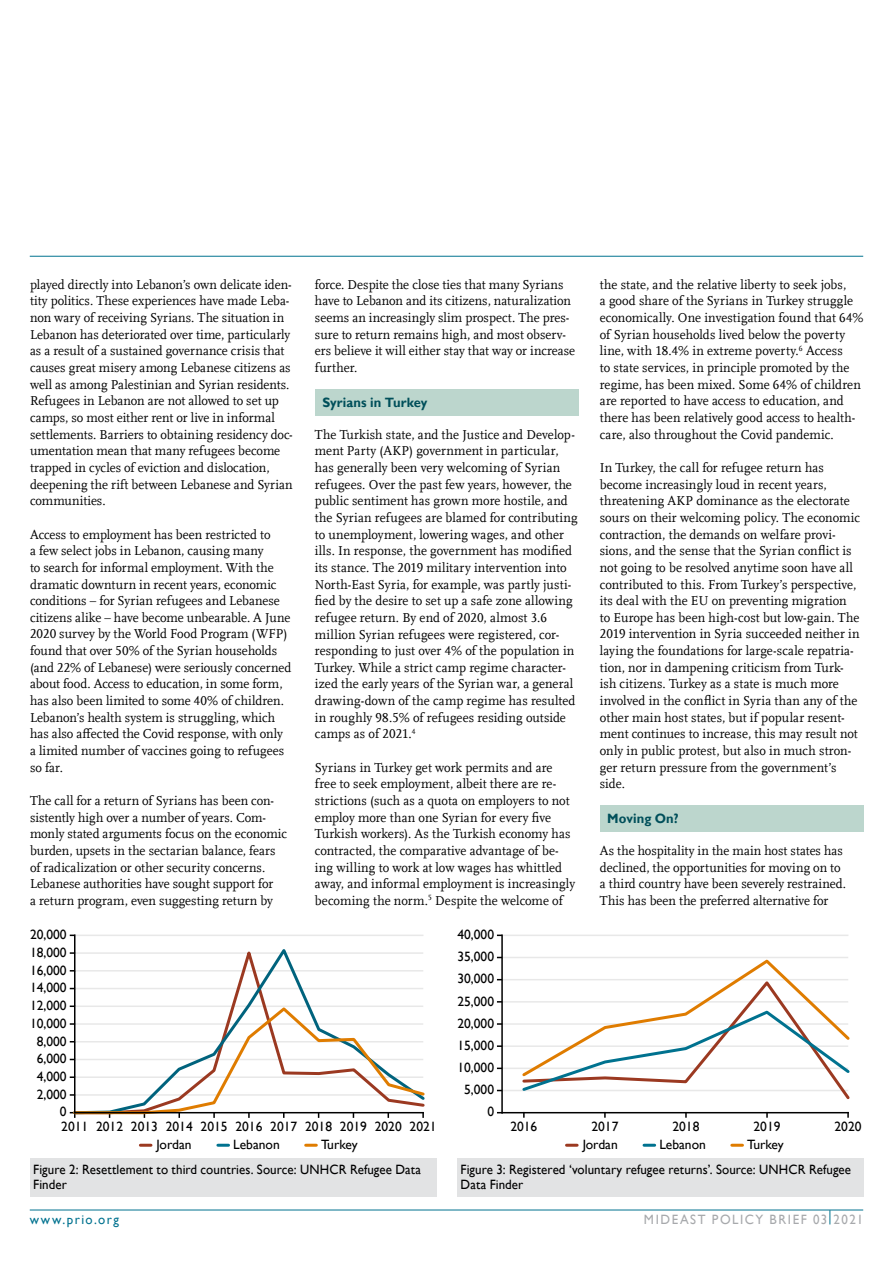
<style>
.page{position:relative;width:893px;height:1263px;background:#fff}
.page>*{position:absolute;margin:0;border:0;box-sizing:border-box;transform-origin:0 0}
.t1{font:13.5px/16.6px "Scala Offc Pro";letter-spacing:.005em;color:#000;scale:.96 1}
.t2{font:13.5px/25.3px "Gill Sans";color:#000}
.t3{font:13.5px/15px "Gill Sans";color:#000;scale:.96 1}
.t4{font:13.5px "Gill Sans";letter-spacing:.12em;color:#a7a9ac;scale:.96 1}
.t5{font:700 13.5px "Gill Sans";letter-spacing:.01em;color:#004f5a;scale:.96 1}
.t6{font:13.5px "Gill Sans";letter-spacing:.115em;color:#00728f;scale:.96 1}
</style>
<div class="page">
<hr style="left:30px;top:256px;width:833px;height:1px;background:#00728f">
<svg style="left:829px;top:1210px;width:1px;height:14px"></svg>
<hr style="left:30px;top:1209px;width:833px;height:1px;background:#00728f">
<div style="left:315px;top:389px;width:264px;height:26px;background:#bcd6cd"></div>
<div style="left:600px;top:805px;width:263px;height:27px;background:#bcd6cd"></div>
<hr style="left:75px;top:934px;width:348px;height:2px;background:#e8e8e8">
<svg style="left:140px;top:1144px;width:11px;height:3px"></svg>
<svg style="left:218px;top:1144px;width:11px;height:3px"></svg>
<svg style="left:306px;top:1144px;width:10px;height:3px"></svg>
<svg style="left:72px;top:944px;width:351px;height:61px"></svg>
<svg style="left:70px;top:1005px;width:355px;height:112px"></svg>
<hr style="left:75px;top:1112px;width:348px;height:1px;background:#000">
<hr style="left:74px;top:935px;width:1px;height:178px;background:#000">
<div style="left:30px;top:1158px;width:406px;height:38px;background:#e2e3e4"></div>
<hr style="left:502px;top:934px;width:346px;height:2px;background:#e8e8e8">
<hr style="left:502px;top:957px;width:346px;height:1px;background:#e8e8e8">
<hr style="left:502px;top:979px;width:346px;height:1px;background:#e8e8e8">
<hr style="left:502px;top:1001px;width:346px;height:1px;background:#e8e8e8">
<hr style="left:502px;top:1023px;width:346px;height:2px;background:#e8e8e8">
<hr style="left:502px;top:1045px;width:346px;height:2px;background:#e8e8e8">
<hr style="left:502px;top:1067px;width:346px;height:2px;background:#e8e8e8">
<hr style="left:502px;top:1090px;width:346px;height:1px;background:#e8e8e8">
<hr style="left:501px;top:935px;width:2px;height:178px;background:#000">
<svg style="left:520px;top:959px;width:330px;height:141px"></svg>
<svg style="left:566px;top:1144px;width:11px;height:3px"></svg>
<svg style="left:644px;top:1144px;width:11px;height:3px"></svg>
<svg style="left:732px;top:1144px;width:10px;height:3px"></svg>
<hr style="left:502px;top:1112px;width:346px;height:1px;background:#000">
<div style="left:457px;top:1158px;width:406px;height:38px;background:#e2e3e4"></div>
<p class="t1" style="left:30px;top:276px;width:275px">played directly into Lebanon’s own delicate iden&shy;tity politics. These experiences have made Leba&shy;non wary of receiving Syrians. The situation in Lebanon has deteriorated over time, particularly as a result of a sustained governance crisis that causes great misery among Lebanese citizens as well as among Palestinian and Syrian residents.<br>Refugees in Lebanon are not allowed to set up camps, so most either rent or live in informal settlements. Barriers to obtaining residency doc&shy;umentation mean that many refugees become trapped in cycles of eviction and dislocation, deepening the rift between Lebanese and Syrian communities.</p>
<p class="t1" style="left:30px;top:526px;width:274px">Access to employment has been restricted to<br>a few select jobs in Lebanon, causing many<br>to search for informal employment. With the dramatic downturn in recent years, economic conditions – for Syrian refugees and Lebanese citizens alike – have become unbearable. A June 2020 survey by the World Food Program (WFP) found that over 50% of the Syrian households (and 22% of Lebanese) were seriously concerned about food. Access to education, in some form, has also been limited to some 40% of children.<br>Lebanon’s health system is struggling, which has also affected the Covid response, with only a limited number of vaccines going to refugees so far.</p>
<p class="t1" style="left:30px;top:792px;width:269px">The call for a return of Syrians has been con&shy;sistently high over a number of years. Com&shy;monly stated arguments focus on the economic burden, upsets in the sectarian balance, fears of radicalization or other security concerns.<br>Lebanese authorities have sought support for<br>a return program, even suggesting return by</p>
<p class="t2" style="left:30px;top:922px;width:38px">20,000</p>
<p class="t2" style="left:30px;top:940px;width:38px">18,000</p>
<p class="t2" style="left:30px;top:957px;width:38px">16,000</p>
<p class="t2" style="left:30px;top:975px;width:38px">14,000</p>
<p class="t2" style="left:30px;top:993px;width:38px">12,000</p>
<p class="t2" style="left:30px;top:1011px;width:38px">10,000</p>
<p class="t2" style="left:37px;top:1028px;width:31px">8,000</p>
<p class="t2" style="left:37px;top:1046px;width:31px">6,000</p>
<p class="t2" style="left:37px;top:1064px;width:31px">4,000</p>
<p class="t2" style="left:37px;top:1082px;width:31px">2,000</p>
<p class="t2" style="left:60px;top:1099px;width:8px">0</p>
<p class="t1" style="left:315px;top:276px;width:273px">force. Despite the close ties that many Syrians have to Lebanon and its citizens, naturalization seems an increasingly slim prospect. The pres&shy;sure to return remains high, and most observ&shy;ers believe it will either stay that way or increase further.</p>
<p class="t5" style="left:322px;top:394px;width:111px">Syrians in Turkey</p>
<p class="t1" style="left:315px;top:426px;width:275px">The Turkish state, and the Justice and Develop&shy;ment Party (AKP) government in particular, has generally been very welcoming of Syrian refugees. Over the past few years, however, the public sentiment has grown more hostile, and the Syrian refugees are blamed for contributing to unemployment, lowering wages, and other ills. In response, the government has modified its stance. The 2019 military intervention into North-East Syria, for example, was partly justi&shy;fied by the desire to set up a safe zone allowing refugee return. By end of 2020, almost 3.6 million Syrian refugees were registered, cor&shy;responding to just over 4% of the population in Turkey. While a strict camp regime character&shy;ized the early years of the Syrian war, a general drawing-down of the camp regime has resulted in roughly 98.5% of refugees residing outside camps as of 2021.<sup>4</sup></p>
<p class="t1" style="left:315px;top:759px;width:272px">Syrians in Turkey get work permits and are free to seek employment, albeit there are re&shy;strictions (such as a quota on employers to not employ more than one Syrian for every five Turkish workers). As the Turkish economy has contracted, the comparative advantage of be&shy;ing willing to work at low wages has whittled away, and informal employment is increasingly becoming the norm.<sup>5</sup> Despite the welcome of</p>
<p class="t2" style="left:457px;top:922px;width:38px">40,000</p>
<p class="t2" style="left:457px;top:944px;width:38px">35,000</p>
<p class="t2" style="left:457px;top:966px;width:38px">30,000</p>
<p class="t2" style="left:457px;top:989px;width:38px">25,000</p>
<p class="t2" style="left:457px;top:1011px;width:38px">20,000</p>
<p class="t2" style="left:457px;top:1033px;width:38px">15,000</p>
<p class="t2" style="left:457px;top:1055px;width:38px">10,000</p>
<p class="t2" style="left:464px;top:1077px;width:31px">5,000</p>
<p class="t2" style="left:487px;top:1099px;width:8px">0</p>
<p class="t1" style="left:600px;top:276px;width:276px">the state, and the relative liberty to seek jobs,<br>a good share of the Syrians in Turkey struggle economically. One investigation found that 64% of Syrian households lived below the poverty line, with 18.4% in extreme poverty.<sup>6</sup> Access<br>to state services, in principle promoted by the regime, has been mixed. Some 64% of children are reported to have access to education, and there has been relatively good access to health&shy;care, also throughout the Covid pandemic.</p>
<p class="t1" style="left:600px;top:459px;width:272px">In Turkey, the call for refugee return has become increasingly loud in recent years, threatening AKP dominance as the electorate sours on their welcoming policy. The economic contraction, the demands on welfare provi&shy;sions, and the sense that the Syrian conflict is not going to be resolved anytime soon have all contributed to this. From Turkey’s perspective, its deal with the EU on preventing migration to Europe has been high-cost but low-gain. The 2019 intervention in Syria succeeded neither in laying the foundations for large-scale repatria&shy;tion, nor in dampening criticism from Turk&shy;ish citizens. Turkey as a state is much more involved in the conflict in Syria than any of the other main host states, but if popular resent&shy;ment continues to increase, this may result not only in public protest, but also in much stron&shy;ger return pressure from the government’s side.</p>
<p class="t5" style="left:607px;top:810px;width:76px">Moving On?</p>
<p class="t1" style="left:600px;top:842px;width:258px">As the hospitality in the main host states has declined, the opportunities for moving on to a third country have been severely restrained.<br>This has been the preferred alternative for</p>
<p class="t2" style="left:235px;top:1113px;width:168px">2016 2017 2018 2019 2020</p>
<p class="t2" style="left:61px;top:1114px;width:168px">2011 2012 2013 2014 2015</p>
<p class="t2" style="left:410px;top:1114px;width:28px">2021</p>
<p class="t2" style="left:510px;top:1114px;width:28px">2016</p>
<p class="t2" style="left:591px;top:1114px;width:28px">2017</p>
<p class="t2" style="left:672px;top:1114px;width:28px">2018</p>
<p class="t2" style="left:753px;top:1114px;width:28px">2019</p>
<p class="t2" style="left:834px;top:1114px;width:28px">2020</p>
<p class="t2" style="left:157px;top:1132px;width:37px">Jordan</p>
<p class="t2" style="left:233px;top:1132px;width:48px">Lebanon</p>
<p class="t2" style="left:321px;top:1132px;width:38px">Turkey</p>
<p class="t3" style="left:33px;top:1162px;width:405px">Figure 2: Resettlement to third countries. Source: UNHCR Refugee Data<br>Finder</p>
<p class="t2" style="left:461px;top:1132px;width:392px;text-indent:287px">Turkey<br>Figure 3: Registered ‘voluntary refugee returns’. Source: UNHCR Refugee</p>
<p class="t3" style="left:461px;top:1177px;width:67px">Data Finder</p>
<p class="t2" style="left:583px;top:1132px;width:37px">Jordan</p>
<p class="t2" style="left:659px;top:1132px;width:48px">Lebanon</p>
<p class="t6" style="left:30px;top:1212px;width:94px">www.prio.org</p>
<p class="t4" style="left:644px;top:1212px;width:230px">MIDEAST POLICY BRIEF 03 2021</p>
</div>
